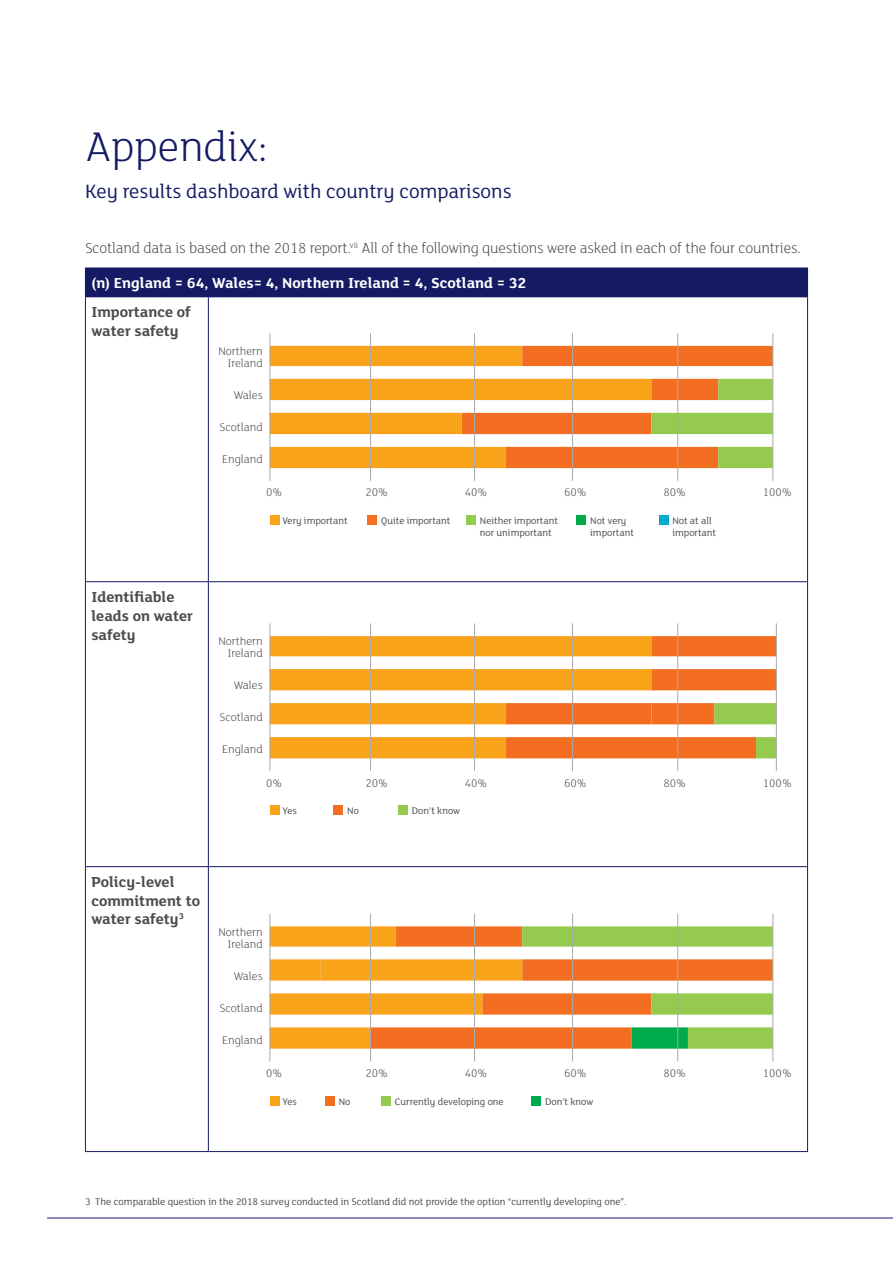
<style>
.page{position:relative;width:893px;height:1263px;background:#fff}
.page>*{position:absolute;margin:0;border:0;box-sizing:border-box;transform-origin:0 0}
.t1{font:300 45px "FS Lola";color:#141b64}
.t2{font:21px "FS Lola";color:#141b64}
.t3{font:300 15.75px "FS Lola";letter-spacing:-.01em;color:#4b4c4d}
.t4{font:700 15.75px/18.8px "FS Lola";color:#4b4c4d}
.t5{font:700 15.75px "FS Lola";color:#fff}
.t6{font:300 12.15px/12px "FS Lola";color:#4b4c4d;text-align:right}
.t7{font:10.5px "FS Lola";color:#4b4c4d}
.t8{font:10.35px/11.6px "FS Lola";color:#4b4c4d}
</style>
<div class="page">
<div style="left:85px;top:268px;width:722px;height:29px;background:#141b64"></div>
<svg style="left:807px;top:268px;width:1px;height:28px"></svg>
<hr style="left:85px;top:297px;width:1px;height:284px;background:#141b64">
<hr style="left:208px;top:296px;width:600px;height:1px;background:#141b64">
<hr style="left:208px;top:297px;width:1px;height:284px;background:#141b64">
<hr style="left:807px;top:297px;width:1px;height:284px;background:#141b64">
<hr style="left:85px;top:581px;width:123px;height:1px;background:#141b64">
<hr style="left:85px;top:582px;width:1px;height:284px;background:#141b64">
<hr style="left:208px;top:581px;width:600px;height:1px;background:#141b64">
<hr style="left:208px;top:582px;width:1px;height:284px;background:#141b64">
<hr style="left:807px;top:582px;width:1px;height:284px;background:#141b64">
<hr style="left:85px;top:866px;width:123px;height:1px;background:#141b64">
<hr style="left:85px;top:867px;width:1px;height:284px;background:#141b64">
<hr style="left:208px;top:866px;width:600px;height:1px;background:#141b64">
<hr style="left:208px;top:867px;width:1px;height:284px;background:#141b64">
<hr style="left:807px;top:867px;width:1px;height:284px;background:#141b64">
<hr style="left:85px;top:1151px;width:123px;height:1px;background:#141b64">
<hr style="left:208px;top:1151px;width:600px;height:1px;background:#141b64">
<svg style="left:271px;top:346px;width:191px;height:122px;fill:#f9a31b"></svg>
<svg style="left:270px;top:333px;width:1px;height:148px"></svg>
<svg style="left:370px;top:333px;width:1px;height:148px"></svg>
<svg style="left:462px;top:333px;width:312px;height:148px"></svg>
<div style="left:270px;top:515px;width:10px;height:10px;background:#f9a31b"></div>
<div style="left:367px;top:515px;width:10px;height:10px;background:#f36e21"></div>
<div style="left:466px;top:515px;width:10px;height:10px;background:#94ca4e"></div>
<div style="left:576px;top:515px;width:10px;height:10px;background:#00ab4d"></div>
<div style="left:659px;top:515px;width:9px;height:10px;background:#00abcd"></div>
<svg style="left:270px;top:914px;width:504px;height:147px"></svg>
<div style="left:270px;top:1096px;width:10px;height:9px;background:#f9a31b"></div>
<div style="left:325px;top:1096px;width:10px;height:9px;background:#f36e21"></div>
<div style="left:381px;top:1096px;width:10px;height:9px;background:#94ca4e"></div>
<div style="left:531px;top:1096px;width:10px;height:9px;background:#00ab4d"></div>
<svg style="left:271px;top:636px;width:235px;height:122px;fill:#f9a31b"></svg>
<svg style="left:270px;top:623px;width:1px;height:148px"></svg>
<svg style="left:370px;top:623px;width:1px;height:148px"></svg>
<svg style="left:474px;top:623px;width:1px;height:148px"></svg>
<svg style="left:506px;top:623px;width:271px;height:148px"></svg>
<div style="left:270px;top:805px;width:10px;height:10px;background:#f9a31b"></div>
<div style="left:333px;top:805px;width:10px;height:10px;background:#f36e21"></div>
<div style="left:398px;top:805px;width:10px;height:10px;background:#94ca4e"></div>
<hr style="left:47px;top:1217px;width:846px;height:1px;background:#141b64">
<p class="t1" style="left:85px;top:118px;width:184px">Appendix:</p>
<p class="t2" style="left:85px;top:177px;width:428px">Key results dashboard with country comparisons</p>
<p class="t3" style="left:85px;top:238px;width:717px">Scotland data is based on the 2018 report.<sup>vii</sup> All of the following questions were asked in each of the four countries.</p>
<p class="t5" style="left:91px;top:272px;width:436px">(n) England = 64, Wales= 4, Northern Ireland = 4, Scotland = 32</p>
<p class="t4" style="left:91px;top:302px;width:101px">Importance of water safety</p>
<p class="t6" style="left:218px;top:345px;width:46px">Northern<br>Ireland</p>
<p class="t6" style="left:234px;top:389px;width:30px">Wales</p>
<p class="t6" style="left:220px;top:421px;width:45px">Scotland</p>
<p class="t6" style="left:222px;top:453px;width:42px">England</p>
<p class="t4" style="left:91px;top:587px;width:103px">Identifiable leads on water safety</p>
<p class="t6" style="left:266px;top:486px;width:18px">0%</p>
<p class="t6" style="left:365px;top:486px;width:24px">20%</p>
<p class="t6" style="left:465px;top:486px;width:24px">40%</p>
<p class="t6" style="left:564px;top:486px;width:24px">60%</p>
<p class="t6" style="left:663px;top:486px;width:24px">80%</p>
<p class="t6" style="left:763px;top:486px;width:30px">100%</p>
<p class="t8" style="left:282px;top:515px;width:67px">Very important</p>
<p class="t8" style="left:381px;top:515px;width:71px">Quite important</p>
<p class="t8" style="left:480px;top:515px;width:80px">Neither important nor unimportant</p>
<p class="t8" style="left:590px;top:515px;width:45px">Not very important</p>
<p class="t8" style="left:672px;top:515px;width:45px">Not at all important</p>
<p class="t6" style="left:218px;top:635px;width:46px">Northern<br>Ireland</p>
<p class="t6" style="left:234px;top:679px;width:30px">Wales</p>
<p class="t6" style="left:220px;top:711px;width:45px">Scotland</p>
<p class="t6" style="left:222px;top:743px;width:42px">England</p>
<p class="t6" style="left:266px;top:776px;width:18px">0%</p>
<p class="t6" style="left:365px;top:776px;width:24px">20%</p>
<p class="t6" style="left:465px;top:776px;width:24px">40%</p>
<p class="t6" style="left:564px;top:776px;width:24px">60%</p>
<p class="t6" style="left:663px;top:776px;width:24px">80%</p>
<p class="t6" style="left:763px;top:776px;width:30px">100%</p>
<p class="t8" style="left:282px;top:805px;width:16px">Yes</p>
<p class="t8" style="left:347px;top:805px;width:13px">No</p>
<p class="t8" style="left:412px;top:805px;width:50px">Don’t know</p>
<p class="t4" style="left:91px;top:872px;width:110px">Policy-level commitment to water safety<sup>3</sup></p>
<p class="t6" style="left:218px;top:925px;width:46px">Northern<br>Ireland</p>
<p class="t6" style="left:234px;top:969px;width:30px">Wales</p>
<p class="t6" style="left:220px;top:1001px;width:45px">Scotland</p>
<p class="t6" style="left:222px;top:1033px;width:42px">England</p>
<p class="t6" style="left:266px;top:1066px;width:18px">0%</p>
<p class="t6" style="left:365px;top:1066px;width:24px">20%</p>
<p class="t6" style="left:465px;top:1066px;width:24px">40%</p>
<p class="t6" style="left:564px;top:1066px;width:24px">60%</p>
<p class="t6" style="left:663px;top:1066px;width:24px">80%</p>
<p class="t6" style="left:763px;top:1066px;width:30px">100%</p>
<p class="t8" style="left:282px;top:1095px;width:16px">Yes</p>
<p class="t8" style="left:339px;top:1095px;width:13px">No</p>
<p class="t8" style="left:395px;top:1095px;width:110px">Currently developing one</p>
<p class="t8" style="left:545px;top:1095px;width:50px">Don’t know</p>
<p class="t7" style="left:85px;top:1194px;width:543px">3 The comparable question in the 2018 survey conducted in Scotland did not provide the option “currently developing one”.</p>
</div>
